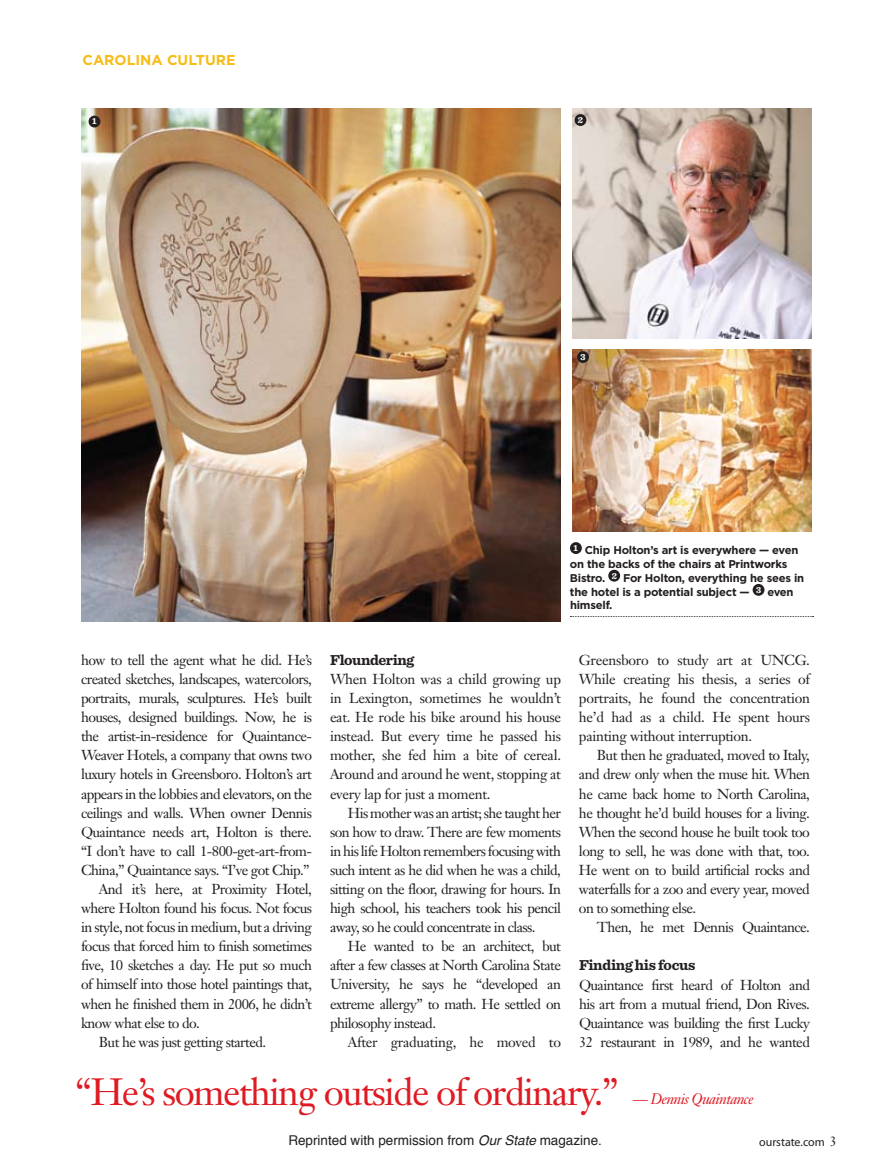
<style>
.page{position:relative;width:891px;height:1175px;background:#fff}
.page>*{position:absolute;margin:0;border:0;box-sizing:border-box;transform-origin:0 0}
.t1{font:37.5px "Janson Text";letter-spacing:-.04em;color:#df1a22}
.t2{font:700 15px "Sentinel";letter-spacing:-.025em;color:#231f20}
.t3{font:italic 15px "Janson Text";letter-spacing:-.04em;color:#df1a22}
.t4{font:14.25px/19px "Janson Text";letter-spacing:-.04em;color:#231f20;text-align:justify}
.t5{font:14.25px "Janson Text";letter-spacing:-.02em;color:#231f20}
.t6{font:700 14.25px "Gotham";color:#f6bd17}
.t7{font:13.5px "Helvetica";color:#231f20}
.t8{font:12px "Myriad Pro";color:#231f20}
.t9{font:700 11.25px/13.8px "Gotham";letter-spacing:-.02em;color:#231f20}
.t10{font:700 9.15px "Sentinel";color:#fff}
.s1{font-style:italic}
.s2{font-family:"Janson Text";font-size:13.5px}
</style>
<div class="page">
<img style="left:81px;top:108px;width:480px;height:513px">
<img style="left:572px;top:108px;width:239px;height:230px">
<img style="left:572px;top:349px;width:239px;height:183px">
<div style="left:89px;top:116px;width:11px;height:11px;background:#231f20;border-radius:50%"></div>
<div style="left:575px;top:114px;width:11px;height:12px;background:#231f20;border-radius:50%"></div>
<div style="left:577px;top:351px;width:12px;height:12px;background:#231f20;border-radius:50%"></div>
<svg style="left:570px;top:616px;width:244px;height:1px"></svg>
<div style="left:570px;top:542px;width:12px;height:12px;background:#231f20;border-radius:50%"></div>
<div style="left:608px;top:570px;width:12px;height:11px;background:#231f20;border-radius:50%"></div>
<div style="left:753px;top:584px;width:11px;height:12px;background:#231f20;border-radius:50%"></div>
<p class="t6" style="left:82px;top:51px;width:12px">car</p>
<p class="t6" style="left:115px;top:51px;width:22px">olina</p>
<p class="t6" style="left:167px;top:51px;width:70px">culture</p>
<p class="t10" style="left:92px;top:114px;width:6px">1</p>
<p class="t10" style="left:578px;top:113px;width:7px">2</p>
<p class="t10" style="left:580px;top:349px;width:7px">3</p>
<p class="t9" style="left:570px;top:543px;width:236px;text-indent:4px"><sup>1</sup> Chip Holton’s art is everywhere — even on the backs of the chairs at Printworks Bistro. <sup>2</sup> For Holton, everything he sees in the hotel is a potential subject — <sup>3</sup> even himself.</p>
<p class="t4" style="left:579px;top:650px;width:233px">Greensboro to study art at UNCG.<br>While creating his thesis, a series of portraits, he found the concentration he’d had as a child. He spent hours painting without interruption.</p>
<p class="t4" style="left:579px;top:745px;width:233px;text-indent:18px">But then he graduated, moved to Italy, and drew only when the muse hit. When he came back home to North Carolina, he thought he’d build houses for a living.<br>When the second house he built took too long to sell, he was done with that, too.<br>He went on to build artificial rocks and waterfalls for a zoo and every year, moved on to something else.</p>
<p class="t4" style="left:597px;top:917px;width:214px">Then, he met Dennis Quaintance.</p>
<p class="t2" style="left:579px;top:953px;width:118px">Finding his focus</p>
<p class="t4" style="left:579px;top:975px;width:233px">Quaintance first heard of Holton and his art from a mutual friend, Don Rives.<br>Quaintance was building the first Lucky 32 restaurant in 1989, and he wanted</p>
<h1 class="t1" style="left:76px;top:1068px;width:544px">“He’s something outside of ordinary.”</h1>
<p class="t4" style="left:81px;top:650px;width:233px">how to tell the agent what he did. He’s</p>
<p class="t4" style="left:81px;top:669px;width:232px">created sketches, landscapes, watercolors,</p>
<p class="t4" style="left:81px;top:688px;width:233px">portraits, murals, sculptures. He’s built</p>
<p class="t4" style="left:81px;top:707px;width:233px">houses, designed buildings. Now, he is</p>
<p class="t4" style="left:81px;top:726px;width:233px">the artist-in-residence for Quaintance-</p>
<p class="t4" style="left:81px;top:746px;width:233px">Weaver Hotels, a company that owns two</p>
<p class="t4" style="left:81px;top:765px;width:233px">luxury hotels in Greensboro. Holton’s art</p>
<p class="t4" style="left:81px;top:784px;width:233px">appears in the lobbies and elevators, on the</p>
<p class="t4" style="left:81px;top:803px;width:232px">ceilings and walls. When owner Dennis</p>
<p class="t4" style="left:81px;top:822px;width:232px">Quaintance needs art, Holton is there.</p>
<p class="t4" style="left:81px;top:841px;width:233px">“I don’t have to call 1-800-get-art-from-</p>
<p class="t4" style="left:81px;top:860px;width:230px">China,” Quaintance says. “I’ve got Chip.”</p>
<p class="t4" style="left:99px;top:879px;width:214px">And it’s here, at Proximity Hotel,</p>
<p class="t4" style="left:81px;top:898px;width:233px">where Holton found his focus. Not focus</p>
<p class="t4" style="left:81px;top:917px;width:233px">in style, not focus in medium, but a driving</p>
<p class="t4" style="left:81px;top:936px;width:233px">focus that forced him to finish sometimes</p>
<p class="t4" style="left:81px;top:955px;width:233px">five, 10 sketches a day. He put so much</p>
<p class="t4" style="left:81px;top:974px;width:233px">of himself into those hotel paintings that,</p>
<p class="t4" style="left:81px;top:994px;width:232px">when he finished them in 2006, he didn’t</p>
<p class="t4" style="left:81px;top:1013px;width:120px">know what else to do.</p>
<p class="t4" style="left:99px;top:1032px;width:169px">But he was just getting started.</p>
<p class="t2" style="left:330px;top:648px;width:86px">Floundering</p>
<p class="t4" style="left:330px;top:669px;width:233px">When Holton was a child growing up in Lexington, sometimes he wouldn’t eat. He rode his bike around his house instead. But every time he passed his mother, she fed him a bite of cereal.<br>Around and around he went, stopping at every lap for just a moment.</p>
<p class="t4" style="left:330px;top:803px;width:233px;text-indent:18px">His mother was an artist; she taught her son how to draw. There are few moments in his life Holton remembers focusing with such intent as he did when he was a child, sitting on the floor, drawing for hours. In high school, his teachers took his pencil away, so he could concentrate in class.</p>
<p class="t4" style="left:330px;top:936px;width:233px;text-indent:18px">He wanted to be an architect, but after a few classes at North Carolina State University, he says he “developed an extreme allergy” to math. He settled on philosophy instead.</p>
<p class="t5" style="left:348px;top:1032px;width:215px">After graduating, he moved to</p>
<p class="t3" style="left:633px;top:1089px;width:122px">— Dennis Quaintance</p>
<p class="t7" style="left:288px;top:1129px;width:315px">Reprinted with permission from <span class="s1">Our State</span> magazine.</p>
<p class="t8" style="left:759px;top:1134px;width:79px">ourstate.com <span class="s2">3</span></p>
</div>
